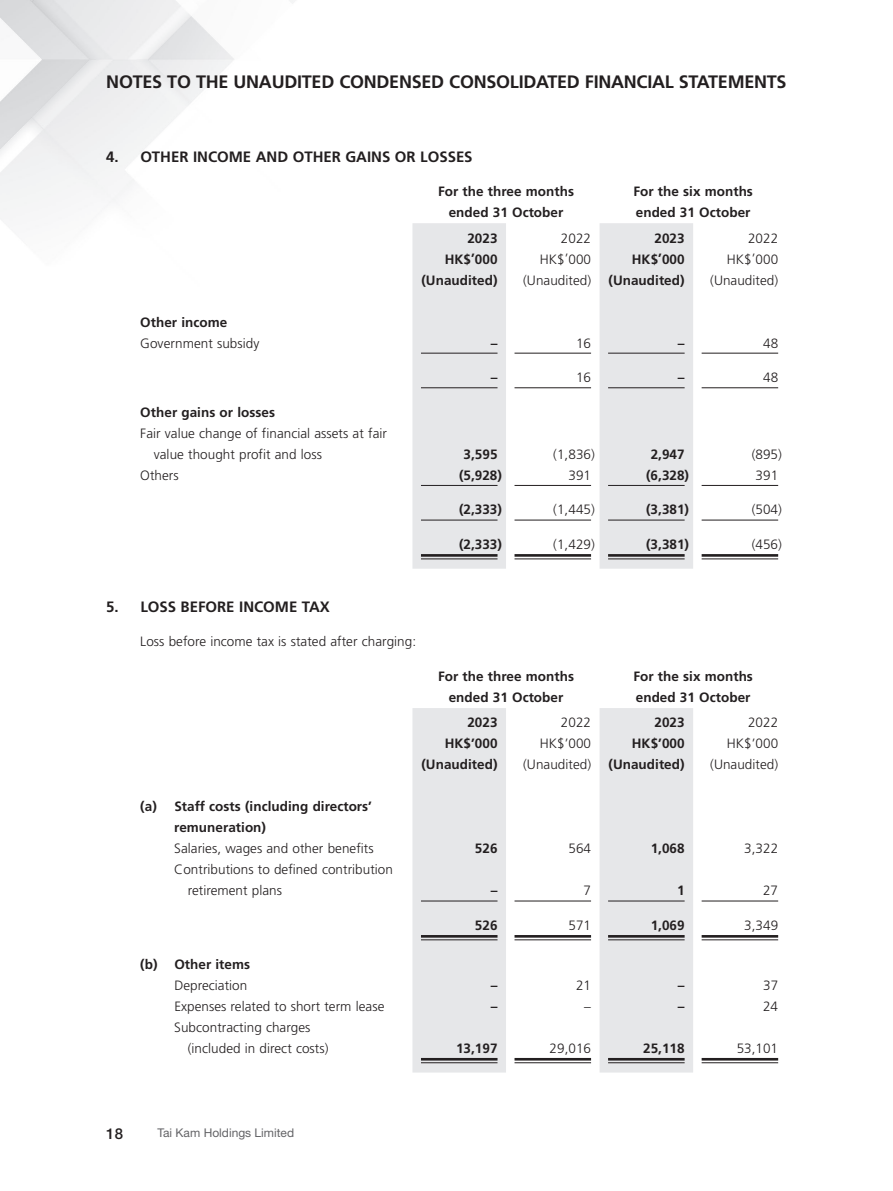
<style>
.page{position:relative;width:893px;height:1191px;background:#fff}
.page>*{position:absolute;margin:0;border:0;box-sizing:border-box;transform-origin:0 0}
.t1{font:700 18px "Frutiger LT Std";letter-spacing:-.015em;color:#231f20}
.t2{font:700 15px "Frutiger LT Std";color:#231f20}
.t3{font:500 15px "Helvetica Neue LT Std";color:#231f20}
.t4{font:300 13.5px/21px "Frutiger LT Std";letter-spacing:.005em;color:#231f20}
.t5{font:700 13.5px/21px "Frutiger LT Std";letter-spacing:.005em;color:#231f20}
.t6{font:12px "Helvetica Neue LT Std";color:#636366}
</style>
<div class="page">
<svg style="left:412px;top:223px;width:281px;height:345px;fill:#e6e7e9"></svg>
<hr style="left:421px;top:353px;width:76px;height:1px;background:#231f20">
<hr style="left:514px;top:353px;width:77px;height:1px;background:#231f20">
<hr style="left:608px;top:353px;width:77px;height:1px;background:#231f20">
<hr style="left:702px;top:353px;width:76px;height:1px;background:#231f20">
<hr style="left:421px;top:387px;width:76px;height:1px;background:#231f20">
<hr style="left:514px;top:387px;width:77px;height:1px;background:#231f20">
<hr style="left:608px;top:387px;width:77px;height:1px;background:#231f20">
<hr style="left:702px;top:387px;width:76px;height:1px;background:#231f20">
<hr style="left:421px;top:485px;width:76px;height:1px;background:#231f20">
<hr style="left:514px;top:485px;width:77px;height:1px;background:#231f20">
<hr style="left:608px;top:485px;width:77px;height:1px;background:#231f20">
<hr style="left:702px;top:485px;width:76px;height:1px;background:#231f20">
<hr style="left:421px;top:520px;width:76px;height:1px;background:#231f20">
<hr style="left:514px;top:520px;width:77px;height:1px;background:#231f20">
<hr style="left:608px;top:520px;width:77px;height:1px;background:#231f20">
<hr style="left:702px;top:520px;width:76px;height:1px;background:#231f20">
<hr style="left:421px;top:554px;width:76px;height:3px;background:#231f20">
<hr style="left:421px;top:558px;width:76px;height:1px;background:#231f20">
<hr style="left:514px;top:554px;width:77px;height:3px;background:#231f20">
<hr style="left:514px;top:558px;width:77px;height:1px;background:#231f20">
<hr style="left:608px;top:554px;width:77px;height:3px;background:#231f20">
<hr style="left:608px;top:558px;width:77px;height:1px;background:#231f20">
<hr style="left:702px;top:554px;width:76px;height:3px;background:#231f20">
<hr style="left:702px;top:558px;width:76px;height:1px;background:#231f20">
<svg style="left:412px;top:708px;width:281px;height:364px;fill:#e6e7e9"></svg>
<hr style="left:421px;top:900px;width:76px;height:1px;background:#231f20">
<hr style="left:514px;top:900px;width:77px;height:1px;background:#231f20">
<hr style="left:608px;top:900px;width:77px;height:1px;background:#231f20">
<hr style="left:702px;top:900px;width:76px;height:1px;background:#231f20">
<hr style="left:421px;top:935px;width:76px;height:2px;background:#231f20">
<hr style="left:421px;top:939px;width:76px;height:1px;background:#231f20">
<hr style="left:514px;top:935px;width:77px;height:2px;background:#231f20">
<hr style="left:514px;top:939px;width:77px;height:1px;background:#231f20">
<hr style="left:608px;top:935px;width:77px;height:2px;background:#231f20">
<hr style="left:608px;top:939px;width:77px;height:1px;background:#231f20">
<hr style="left:702px;top:935px;width:76px;height:2px;background:#231f20">
<hr style="left:702px;top:939px;width:76px;height:1px;background:#231f20">
<hr style="left:421px;top:1058px;width:76px;height:2px;background:#231f20">
<hr style="left:421px;top:1062px;width:76px;height:1px;background:#231f20">
<hr style="left:514px;top:1058px;width:77px;height:2px;background:#231f20">
<hr style="left:514px;top:1062px;width:77px;height:1px;background:#231f20">
<hr style="left:608px;top:1058px;width:77px;height:2px;background:#231f20">
<hr style="left:608px;top:1062px;width:77px;height:1px;background:#231f20">
<hr style="left:702px;top:1058px;width:76px;height:2px;background:#231f20">
<hr style="left:702px;top:1062px;width:76px;height:1px;background:#231f20">
<h1 class="t1" style="left:106px;top:71px;width:682px">NOTES TO THE UNAUDITED CONDENSED CONSOLIDATED FINANCIAL STATEMENTS</h1>
<p class="t2" style="left:106px;top:148px;width:368px">4. OTHER INCOME AND OTHER GAINS OR LOSSES</p>
<p class="t5" style="left:438px;top:181px;width:137px;text-align:center">For the three months ended 31 October</p>
<p class="t5" style="left:633px;top:181px;width:121px">For the six months ended 31 October</p>
<p class="t5" style="left:467px;top:227px;width:32px">2023</p>
<p class="t4" style="left:561px;top:227px;width:32px">2022</p>
<p class="t5" style="left:654px;top:227px;width:32px">2023</p>
<p class="t4" style="left:748px;top:227px;width:32px">2022</p>
<p class="t5" style="left:445px;top:248px;width:54px">HK$’000</p>
<p class="t4" style="left:540px;top:248px;width:53px">HK$’000</p>
<p class="t5" style="left:632px;top:248px;width:54px">HK$’000</p>
<p class="t4" style="left:727px;top:248px;width:53px">HK$’000</p>
<p class="t5" style="left:421px;top:269px;width:78px">(Unaudited)</p>
<p class="t4" style="left:523px;top:269px;width:69px">(Unaudited)</p>
<p class="t5" style="left:608px;top:269px;width:78px">(Unaudited)</p>
<p class="t4" style="left:710px;top:269px;width:69px">(Unaudited)</p>
<p class="t5" style="left:140px;top:311px;width:89px">Other income</p>
<p class="t4" style="left:140px;top:332px;width:121px">Government subsidy</p>
<p class="t5" style="left:491px;top:332px;width:8px">–</p>
<p class="t4" style="left:576px;top:332px;width:17px">16</p>
<p class="t5" style="left:678px;top:332px;width:8px">–</p>
<p class="t4" style="left:763px;top:332px;width:17px">48</p>
<p class="t5" style="left:491px;top:367px;width:8px">–</p>
<p class="t4" style="left:576px;top:367px;width:17px">16</p>
<p class="t5" style="left:678px;top:367px;width:8px">–</p>
<p class="t4" style="left:763px;top:367px;width:17px">48</p>
<p class="t5" style="left:140px;top:402px;width:136px">Other gains or losses</p>
<p class="t4" style="left:154px;top:423px;width:235px;text-indent:-14px">Fair value change of financial assets at fair value thought profit and loss</p>
<p class="t5" style="left:464px;top:444px;width:35px">3,595</p>
<p class="t4" style="left:553px;top:444px;width:43px">(1,836)</p>
<p class="t5" style="left:651px;top:444px;width:35px">2,947</p>
<p class="t4" style="left:752px;top:444px;width:32px">(895)</p>
<p class="t4" style="left:140px;top:465px;width:40px">Others</p>
<p class="t5" style="left:459px;top:465px;width:45px">(5,928)</p>
<p class="t4" style="left:568px;top:465px;width:24px">391</p>
<p class="t5" style="left:646px;top:465px;width:45px">(6,328)</p>
<p class="t4" style="left:756px;top:465px;width:24px">391</p>
<p class="t5" style="left:459px;top:499px;width:45px">(2,333)</p>
<p class="t4" style="left:553px;top:499px;width:43px">(1,445)</p>
<p class="t5" style="left:646px;top:499px;width:45px">(3,381)</p>
<p class="t4" style="left:752px;top:499px;width:32px">(504)</p>
<p class="t5" style="left:459px;top:534px;width:45px">(2,333)</p>
<p class="t4" style="left:553px;top:534px;width:43px">(1,429)</p>
<p class="t5" style="left:646px;top:534px;width:45px">(3,381)</p>
<p class="t4" style="left:752px;top:534px;width:32px">(456)</p>
<p class="t2" style="left:106px;top:598px;width:225px">5. LOSS BEFORE INCOME TAX</p>
<p class="t4" style="left:140px;top:631px;width:277px">Loss before income tax is stated after charging:</p>
<p class="t5" style="left:438px;top:666px;width:137px;text-align:center">For the three months ended 31 October</p>
<p class="t5" style="left:633px;top:666px;width:121px">For the six months ended 31 October</p>
<p class="t5" style="left:467px;top:712px;width:32px">2023</p>
<p class="t4" style="left:561px;top:712px;width:32px">2022</p>
<p class="t5" style="left:654px;top:712px;width:32px">2023</p>
<p class="t4" style="left:748px;top:712px;width:32px">2022</p>
<p class="t5" style="left:445px;top:733px;width:54px">HK$’000</p>
<p class="t4" style="left:540px;top:733px;width:53px">HK$’000</p>
<p class="t5" style="left:632px;top:733px;width:54px">HK$’000</p>
<p class="t4" style="left:727px;top:733px;width:53px">HK$’000</p>
<p class="t5" style="left:421px;top:754px;width:78px">(Unaudited)</p>
<p class="t4" style="left:523px;top:754px;width:69px">(Unaudited)</p>
<p class="t5" style="left:608px;top:754px;width:78px">(Unaudited)</p>
<p class="t4" style="left:710px;top:754px;width:69px">(Unaudited)</p>
<p class="t5" style="left:174px;top:796px;width:199px;text-indent:-34px">(a) Staff costs (including directors’ remuneration)</p>
<p class="t4" style="left:174px;top:838px;width:201px">Salaries, wages and other benefits</p>
<p class="t5" style="left:475px;top:838px;width:24px">526</p>
<p class="t4" style="left:568px;top:838px;width:24px">564</p>
<p class="t5" style="left:651px;top:838px;width:35px">1,068</p>
<p class="t4" style="left:744px;top:838px;width:35px">3,322</p>
<p class="t4" style="left:188px;top:859px;width:207px;text-indent:-14px">Contributions to defined contribution retirement plans</p>
<p class="t5" style="left:491px;top:880px;width:8px">–</p>
<p class="t4" style="left:583px;top:880px;width:9px">7</p>
<p class="t5" style="left:677px;top:880px;width:9px">1</p>
<p class="t4" style="left:763px;top:880px;width:17px">27</p>
<p class="t5" style="left:475px;top:915px;width:24px">526</p>
<p class="t4" style="left:568px;top:915px;width:24px">571</p>
<p class="t5" style="left:651px;top:915px;width:35px">1,069</p>
<p class="t4" style="left:744px;top:915px;width:35px">3,349</p>
<p class="t5" style="left:140px;top:953px;width:111px">(b) Other items</p>
<p class="t4" style="left:174px;top:975px;width:74px">Depreciation</p>
<p class="t5" style="left:491px;top:974px;width:8px">–</p>
<p class="t4" style="left:576px;top:975px;width:17px">21</p>
<p class="t5" style="left:678px;top:974px;width:8px">–</p>
<p class="t4" style="left:763px;top:975px;width:17px">37</p>
<p class="t4" style="left:174px;top:996px;width:212px">Expenses related to short term lease</p>
<p class="t5" style="left:491px;top:995px;width:8px">–</p>
<p class="t4" style="left:584px;top:996px;width:8px">–</p>
<p class="t5" style="left:678px;top:995px;width:8px">–</p>
<p class="t4" style="left:763px;top:996px;width:17px">24</p>
<p class="t4" style="left:188px;top:1017px;width:142px;text-indent:-14px">Subcontracting charges (included in direct costs)</p>
<p class="t5" style="left:456px;top:1037px;width:43px">13,197</p>
<p class="t4" style="left:550px;top:1038px;width:43px">29,016</p>
<p class="t5" style="left:643px;top:1037px;width:43px">25,118</p>
<p class="t4" style="left:737px;top:1038px;width:43px">53,101</p>
<p class="t3" style="left:106px;top:1125px;width:18px">18</p>
<p class="t6" style="left:158px;top:1125px;width:138px">Tai Kam Holdings Limited</p>
</div>
